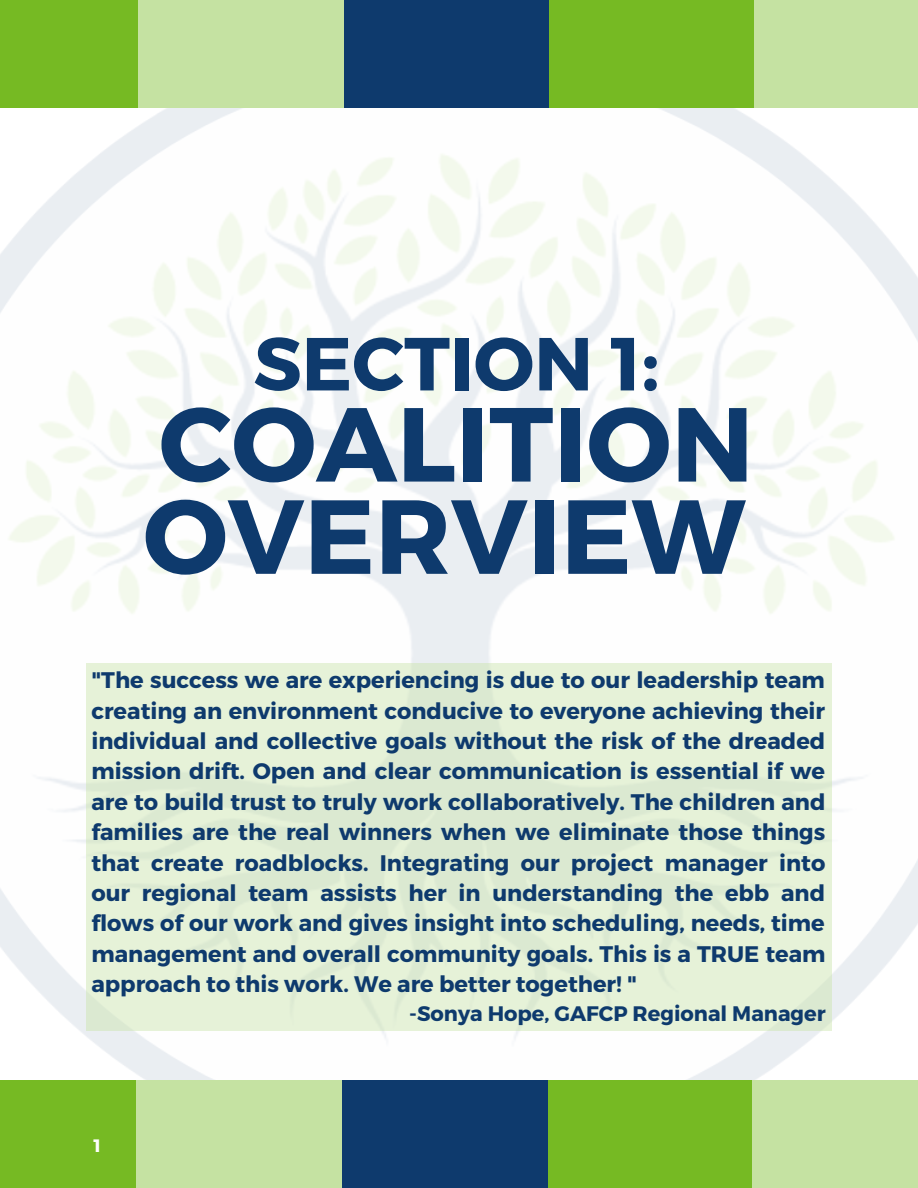
<style>
.page{position:relative;width:918px;height:1188px;background:#fff}
.page>*{position:absolute;margin:0;border:0;box-sizing:border-box;transform-origin:0 0}
.t1{font:700 105px/92.2px "Montserrat";color:#0e3a6d}
.t2{font:700 75px "Montserrat";color:#0e3a6d}
.t3{font:700 22.5px/30.3px "Montserrat";color:#0e3a6d;text-align:justify}
.t4{font:700 21px "Montserrat";color:#0e3a6d}
.t5{font:700 18px "Montserrat";color:#fefefe}
</style>
<div class="page">
<div style="left:86px;top:663px;width:746px;height:367px;background:#e6f2d8"></div>
<div style="left:0;top:1080px;width:137px;height:108px;background:#76ba23"></div>
<div style="left:547px;top:1080px;width:206px;height:108px;background:#76ba23"></div>
<div style="left:342px;top:1080px;width:206px;height:108px;background:#0e3a6d"></div>
<div style="left:136px;top:1080px;width:206px;height:108px;background:#c5e2a2"></div>
<div style="left:753px;top:1080px;width:165px;height:108px;background:#c5e2a2"></div>
<div style="left:0;top:0;width:139px;height:108px;background:#76ba23"></div>
<div style="left:549px;top:0;width:206px;height:108px;background:#76ba23"></div>
<div style="left:344px;top:0;width:205px;height:108px;background:#0e3a6d"></div>
<div style="left:138px;top:0;width:206px;height:108px;background:#c5e2a2"></div>
<div style="left:754px;top:0;width:164px;height:108px;background:#c5e2a2"></div>
<h2 class="t2" style="left:253px;top:315px;width:407px">SECTION 1:</h2>
<h1 class="t1" style="left:143px;top:393px;width:612px">COALITION<br>OVERVIEW</h1>
<p class="t3" style="left:91px;top:664px;width:736px">"The success we are experiencing is due to our leadership team creating an environment conducive to everyone achieving their individual and collective goals without the risk of the dreaded mission drift. Open and clear communication is essential if we are to build trust to truly work collaboratively. The children and families are the real winners when we eliminate those things that create roadblocks. Integrating our project manager into our regional team assists her in understanding the ebb and flows of our work and gives insight into scheduling, needs, time management and overall community goals. This is a TRUE team approach to this work. We are better together! "</p>
<p class="t4" style="left:409px;top:1000px;width:418px">-Sonya Hope, GAFCP Regional Manager</p>
<p class="t5" style="left:94px;top:1134px;width:9px">1</p>
</div>
